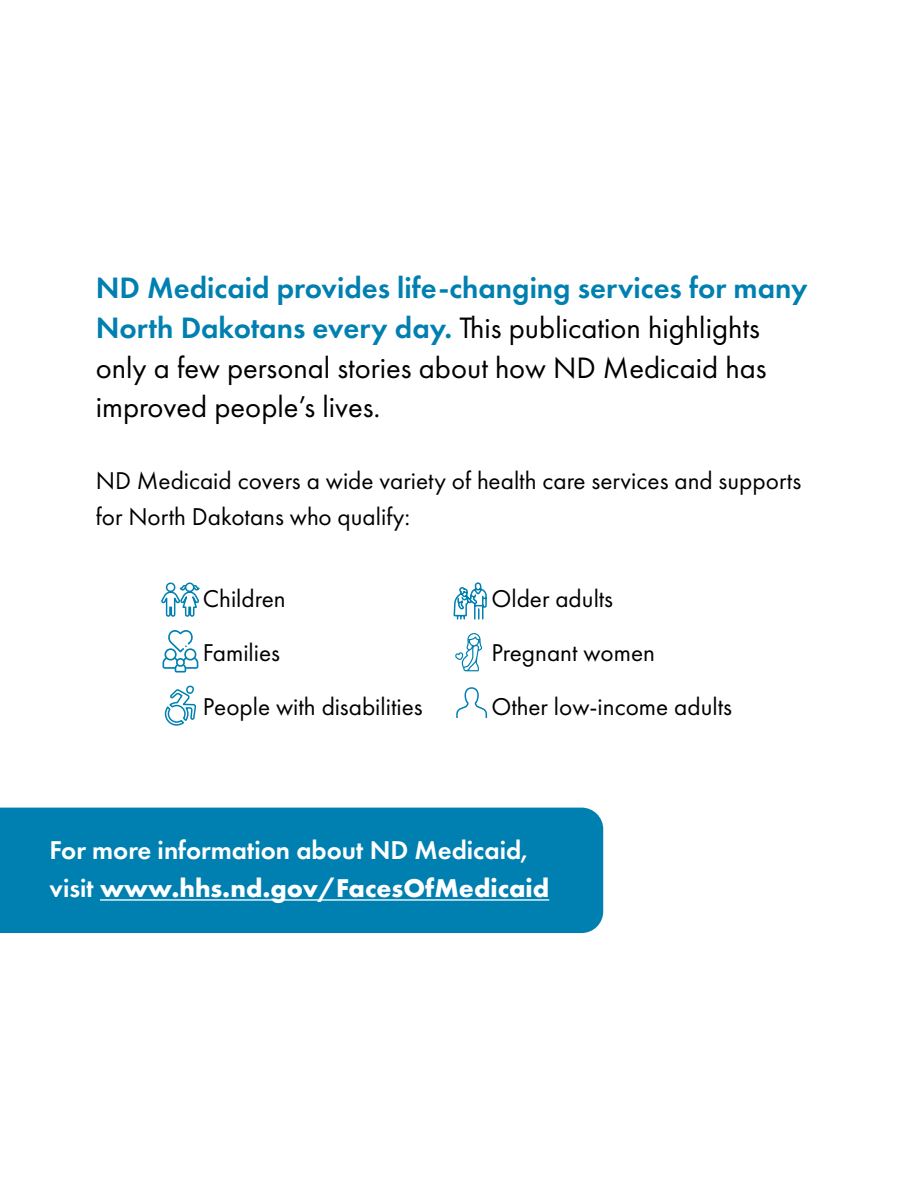
<style>
.page{position:relative;width:918px;height:1188px;background:#fff}
.page>*{position:absolute;margin:0;border:0;box-sizing:border-box;transform-origin:0 0}
.t1{font:30.6px/39.6px "Futura PT";color:#000}
.t2{font:700 26.7px "Futura PT";color:#fff}
.t3{font:600 26.7px "Futura PT";color:#fff}
.t4{font:25.2px/36px "Futura PT";color:#000}
.s1{font-weight:600;color:#0080b0}
.s2{font-weight:600}
</style>
<div class="page">
<div style="left:0;top:808px;width:603px;height:125px;background:#0080b0"></div>
<hr style="left:100px;top:899px;width:449px;height:2px;background:#fff">
<svg style="left:163px;top:630px;width:35px;height:43px"></svg>
<svg style="left:161px;top:582px;width:39px;height:35px"></svg>
<svg style="left:164px;top:685px;width:33px;height:41px"></svg>
<svg style="left:453px;top:582px;width:34px;height:38px"></svg>
<svg style="left:455px;top:633px;width:27px;height:38px"></svg>
<svg style="left:456px;top:687px;width:32px;height:31px"></svg>
<p class="t1" style="left:96px;top:268px;width:713px"><span class="s1">ND Medicaid provides life-changing services for many North Dakotans every day.</span> This publication highlights only a few personal stories about how ND Medicaid has improved people’s lives.</p>
<p class="t4" style="left:96px;top:463px;width:707px">ND Medicaid covers a wide variety of health care services and supports for North Dakotans who qualify:</p>
<p class="t4" style="left:203px;top:581px;width:84px">Children</p>
<p class="t4" style="left:203px;top:635px;width:79px">Families</p>
<p class="t4" style="left:203px;top:689px;width:221px">People with disabilities</p>
<p class="t4" style="left:491px;top:581px;width:123px">Older adults</p>
<p class="t4" style="left:491px;top:635px;width:165px">Pregnant women</p>
<p class="t4" style="left:491px;top:689px;width:242px">Other low-income adults</p>
<p class="t3" style="left:50px;top:834px;width:480px">For more information about ND Medicaid,</p>
<p class="t2" style="left:50px;top:871px;width:501px"><span class="s2">visit</span> www.hhs.nd.gov/FacesOfMedicaid</p>
</div>
